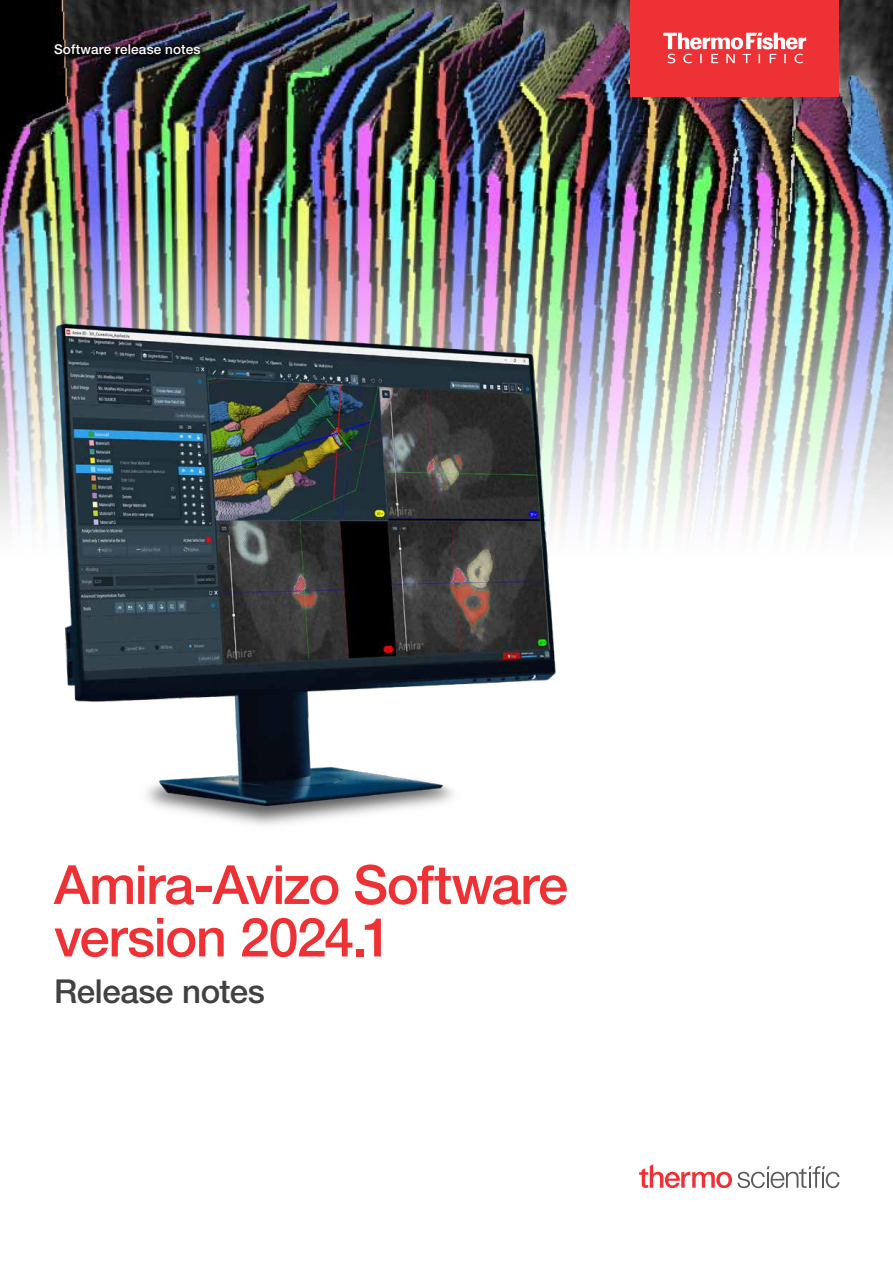
<style>
.page{position:relative;width:893px;height:1263px;background:#fff}
.page>*{position:absolute;margin:0;border:0;box-sizing:border-box;transform-origin:0 0}
.t1{font:500 54px/52.5px "Helvetica Neue LTW1 G";letter-spacing:-.025em;color:#ee3134}
.t2{font:500 33px "Helvetica Neue LTW1 G";letter-spacing:-.01em;color:#414042}
.t3{font:500 13.5px "Helvetica Neue LTW1 G";letter-spacing:.015em;color:#fff}
</style>
<div class="page">
<img style="left:0;top:0;width:893px;height:162px">
<div style="left:52px;top:42px;width:155px;height:18px;background:#000;opacity:.85"></div>
<img style="left:0;top:162px;width:893px;height:364px">
<img style="left:0;top:274px;width:598px;height:551px">
<svg style="left:639px;top:1164px;width:200px;height:24px"></svg>
<div style="left:630px;top:0;width:209px;height:96px;background:#ee3134"></div>
<svg style="left:663px;top:33px;width:143px;height:30px"></svg>
<p class="t3" style="left:54px;top:41px;width:148px">Software release notes</p>
<p class="t1" style="left:54px;top:858px;width:516px">Amira-Avizo Software version 2024.1</p>
<p class="t2" style="left:54px;top:971px;width:212px">Release notes</p>
</div>
